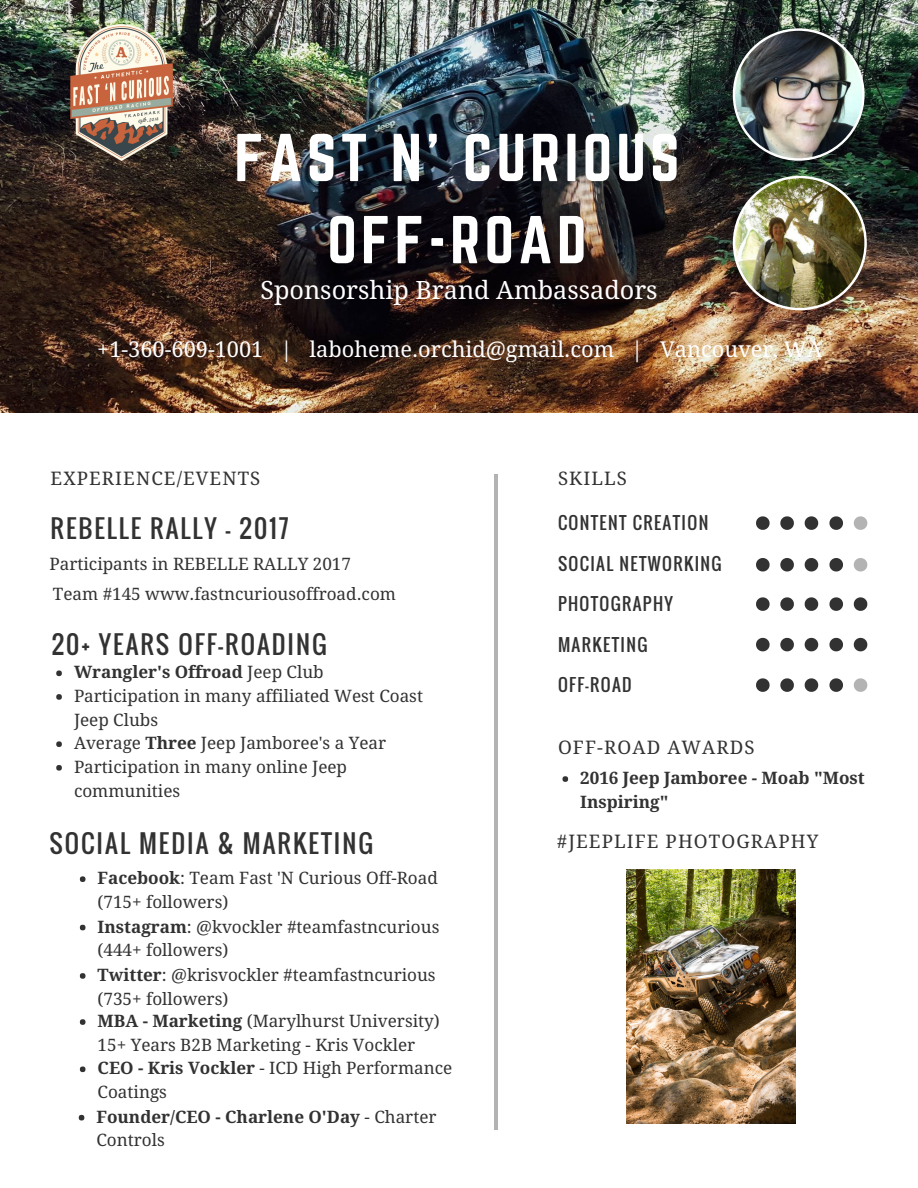
<style>
.page{position:relative;width:918px;height:1188px;background:#fff}
.page>*{position:absolute;margin:0;border:0;box-sizing:border-box;transform-origin:0 0}
.t1{font:59.1px/82.2px "Norwester";letter-spacing:.07em;color:#fff;text-align:center}
.t2{font:25.2px "Droid Serif";color:#fff}
.t3{font:24.9px "Oswald";letter-spacing:.08em;color:#323232}
.t4{font:21.75px "Droid Serif";color:#fff}
.t5{font:18.75px "Droid Serif";letter-spacing:.06em;color:#323232}
.t6{font:17.1px/23.9px "Droid Serif";color:#323232}
.t7{font:17.1px "Oswald";letter-spacing:.08em;color:#323232}
.t8{font:700 17.1px/23.7px "Droid Serif";color:#323232}
.s1{font-weight:700}
</style>
<div class="page">
<img style="left:0;top:0;width:918px;height:413px">
<svg style="left:56px;top:670px;width:6px;height:6px"></svg>
<svg style="left:56px;top:694px;width:6px;height:6px"></svg>
<svg style="left:56px;top:741px;width:6px;height:6px"></svg>
<svg style="left:56px;top:765px;width:6px;height:6px"></svg>
<svg style="left:756px;top:516px;width:14px;height:14px"></svg>
<svg style="left:780px;top:516px;width:14px;height:14px"></svg>
<svg style="left:805px;top:516px;width:13px;height:14px"></svg>
<svg style="left:829px;top:516px;width:14px;height:14px"></svg>
<svg style="left:854px;top:516px;width:13px;height:14px"></svg>
<svg style="left:756px;top:558px;width:14px;height:14px"></svg>
<svg style="left:780px;top:558px;width:14px;height:14px"></svg>
<svg style="left:805px;top:558px;width:13px;height:14px"></svg>
<svg style="left:829px;top:558px;width:14px;height:14px"></svg>
<svg style="left:854px;top:558px;width:13px;height:14px"></svg>
<svg style="left:756px;top:597px;width:14px;height:14px"></svg>
<svg style="left:780px;top:597px;width:14px;height:14px"></svg>
<svg style="left:805px;top:597px;width:13px;height:14px"></svg>
<svg style="left:829px;top:597px;width:14px;height:14px"></svg>
<svg style="left:854px;top:597px;width:13px;height:14px"></svg>
<svg style="left:756px;top:638px;width:14px;height:13px"></svg>
<svg style="left:780px;top:638px;width:14px;height:13px"></svg>
<svg style="left:805px;top:638px;width:13px;height:13px"></svg>
<svg style="left:829px;top:638px;width:14px;height:13px"></svg>
<svg style="left:854px;top:638px;width:13px;height:13px"></svg>
<svg style="left:756px;top:678px;width:14px;height:14px"></svg>
<svg style="left:780px;top:678px;width:14px;height:14px"></svg>
<svg style="left:805px;top:678px;width:13px;height:14px"></svg>
<svg style="left:829px;top:678px;width:14px;height:14px"></svg>
<svg style="left:854px;top:678px;width:13px;height:14px"></svg>
<img style="left:733px;top:176px;width:134px;height:134px">
<hr style="left:494px;top:474px;width:4px;height:655px;background:#b3b3b3">
<img style="left:733px;top:28px;width:132px;height:133px">
<svg style="left:562px;top:776px;width:6px;height:6px"></svg>
<svg style="left:80px;top:876px;width:5px;height:6px"></svg>
<svg style="left:80px;top:925px;width:5px;height:5px"></svg>
<svg style="left:80px;top:973px;width:5px;height:6px"></svg>
<svg style="left:80px;top:1019px;width:5px;height:6px"></svg>
<svg style="left:80px;top:1066px;width:5px;height:6px"></svg>
<svg style="left:79px;top:1115px;width:5px;height:5px"></svg>
<img style="left:627px;top:870px;width:168px;height:254px">
<img style="left:63px;top:20px;width:117px;height:149px">
<h1 class="t1" style="left:234px;top:119px;width:447px">FAST N' CURIOUS<br>OFF-ROAD</h1>
<h2 class="t2" style="left:260px;top:276px;width:399px">Sponsorship Brand Ambassadors</h2>
<p class="t4" style="left:97px;top:336px;width:726px">+1-360-609-1001 | laboheme.orchid@gmail.com | Vancouver, WA</p>
<p class="t5" style="left:51px;top:467px;width:211px">EXPERIENCE/EVENTS</p>
<h3 class="t3" style="left:51px;top:509px;width:240px">REBELLE RALLY - 2017</h3>
<p class="t6" style="left:49px;top:550px;width:348px;line-height:29.2px">Participants in REBELLE RALLY 2017<br>Team #145 www.fastncuriousoffroad.com</p>
<h3 class="t3" style="left:52px;top:625px;width:277px">20+ YEARS OFF-ROADING</h3>
<p class="t6" style="left:74px;top:661px;width:351px"><span class="s1">Wrangler's Offroad</span> Jeep Club<br>Participation in many affiliated West Coast<br>Jeep Clubs<br>Average <span class="s1">Three</span> Jeep Jamboree's a Year<br>Participation in many online Jeep communities</p>
<h3 class="t3" style="left:49px;top:824px;width:325px">SOCIAL MEDIA &amp; MARKETING</h3>
<p class="t6" style="left:97px;top:866px;width:357px"><span class="s1">Facebook</span>: Team Fast 'N Curious Off-Road (715+ followers)<br><span class="s1">Instagram</span>: @kvockler #teamfastncurious (444+ followers)<br><span class="s1">Twitter</span>: @krisvockler #teamfastncurious (735+ followers)<br><span class="s1">MBA - Marketing</span> (Marylhurst University)<br>15+ Years B2B Marketing - Kris Vockler<br><span class="s1">CEO - Kris Vockler</span> - ICD High Performance<br>Coatings<br><span class="s1">Founder/CEO - Charlene O'Day</span> - Charter<br>Controls</p>
<p class="t5" style="left:558px;top:467px;width:71px">SKILLS</p>
<p class="t7" style="left:558px;top:510px;width:152px">CONTENT CREATION</p>
<p class="t7" style="left:558px;top:551px;width:165px">SOCIAL NETWORKING</p>
<p class="t7" style="left:558px;top:591px;width:117px">PHOTOGRAPHY</p>
<p class="t7" style="left:558px;top:632px;width:91px">MARKETING</p>
<p class="t7" style="left:558px;top:672px;width:75px">OFF-ROAD</p>
<p class="t5" style="left:558px;top:736px;width:198px">OFF-ROAD AWARDS</p>
<p class="t8" style="left:580px;top:766px;width:286px">2016 Jeep Jamboree - Moab "Most<br>Inspiring"</p>
<p class="t5" style="left:557px;top:831px;width:263px">#JEEPLIFE PHOTOGRAPHY</p>
</div>
